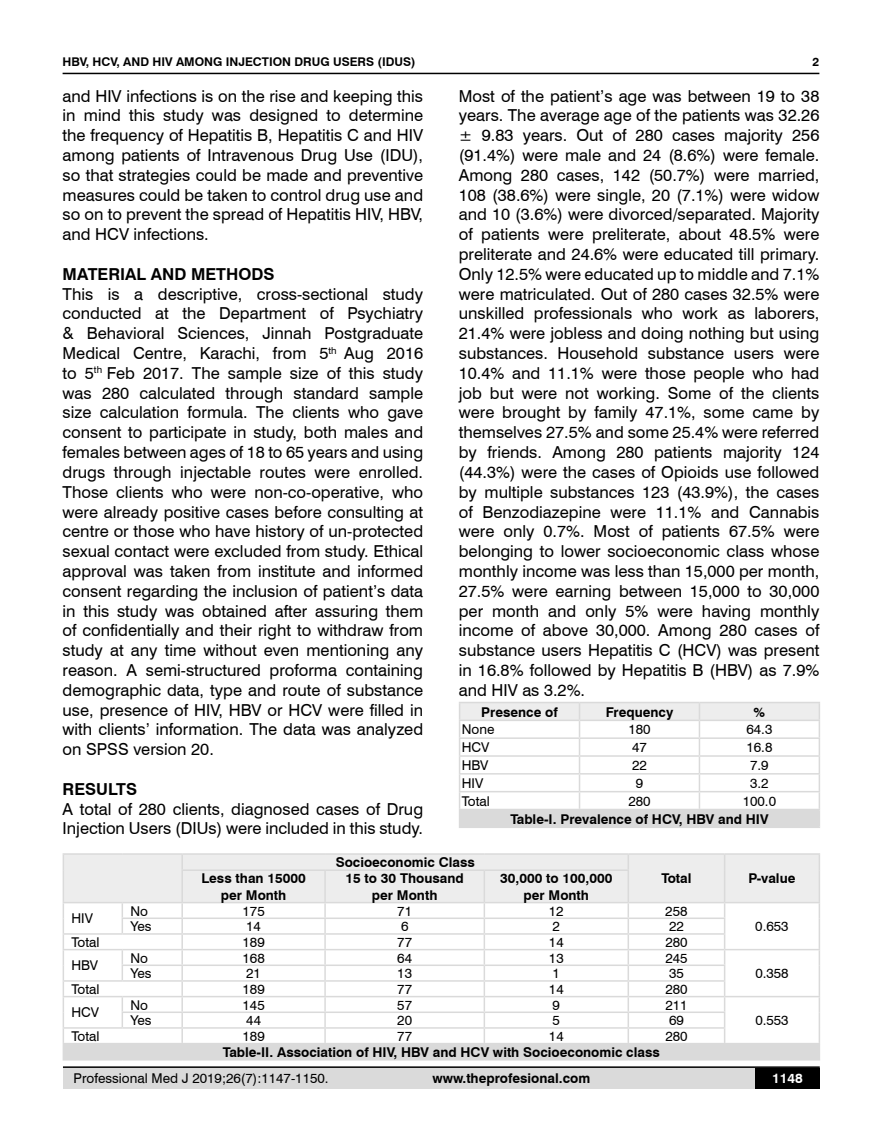
<style>
.page{position:relative;width:882px;height:1145px;background:#fff}
.page>*{position:absolute;margin:0;border:0;box-sizing:border-box;transform-origin:0 0}
.t1{font:16.5px/19.8px "Swiss 721 BT";color:#000;text-align:justify}
.t2{font:700 16.5px "Swiss 721 BT";color:#000}
.t3{font:700 13.5px/16.2px "Swiss 721 BT";color:#000;text-align:center}
.t4{font:13.5px "Swiss 721 BT";color:#000}
.t5{font:700 13.5px "Swiss 721 BT";color:#fff}
.t6{font:700 12px "Swiss 721 BT";color:#000}
</style>
<div class="page">
<div style="left:63px;top:1067px;width:756px;height:21px;background:#dadada"></div>
<hr style="left:63px;top:1066px;width:756px;height:2px;background:#000">
<hr style="left:63px;top:73px;width:756px;height:1px;background:#000">
<div style="left:754px;top:1068px;width:65px;height:20px;background:#000"></div>
<svg style="left:459px;top:702px;width:360px;height:124px"></svg>
<hr style="left:458px;top:826px;width:121px;height:2px;background:#dadada">
<hr style="left:579px;top:826px;width:120px;height:2px;background:#dadada">
<hr style="left:699px;top:826px;width:120px;height:2px;background:#dadada">
<hr style="left:63px;top:853px;width:59px;height:1px;background:#dadada">
<hr style="left:122px;top:853px;width:60px;height:1px;background:#dadada">
<hr style="left:182px;top:853px;width:143px;height:1px;background:#dadada">
<hr style="left:325px;top:853px;width:159px;height:1px;background:#dadada">
<hr style="left:484px;top:853px;width:144px;height:1px;background:#dadada">
<hr style="left:628px;top:853px;width:96px;height:1px;background:#dadada">
<hr style="left:724px;top:853px;width:95px;height:1px;background:#dadada">
<svg style="left:63px;top:854px;width:756px;height:205px"></svg>
<hr style="left:63px;top:1059px;width:59px;height:1px;background:#dadada">
<hr style="left:122px;top:1059px;width:60px;height:1px;background:#dadada">
<hr style="left:182px;top:1059px;width:143px;height:1px;background:#dadada">
<hr style="left:325px;top:1059px;width:159px;height:1px;background:#dadada">
<hr style="left:484px;top:1059px;width:144px;height:1px;background:#dadada">
<hr style="left:628px;top:1059px;width:96px;height:1px;background:#dadada">
<hr style="left:724px;top:1059px;width:95px;height:1px;background:#dadada">
<p class="t6" style="left:63px;top:53px;width:354px">HBV, HCV, AND HIV AMONG INJECTION DRUG USERS (IDUS)</p>
<p class="t6" style="left:812px;top:53px;width:8px">2</p>
<p class="t1" style="left:63px;top:85px;width:362px">and HIV infections is on the rise and keeping this in mind this study was designed to determine the frequency of Hepatitis B, Hepatitis C and HIV among patients of Intravenous Drug Use (IDU), so that strategies could be made and preventive measures could be taken to control drug use and so on to prevent the spread of Hepatitis HIV, HBV, and HCV infections.</p>
<p class="t2" style="left:63px;top:262px;width:213px">MATERIAL AND METHODS</p>
<p class="t1" style="left:63px;top:283px;width:362px">This is a descriptive, cross-sectional study conducted at the Department of Psychiatry &amp; Behavioral Sciences, Jinnah Postgraduate Medical Centre, Karachi, from 5<sup>th</sup> Aug 2016 to 5<sup>th</sup> Feb 2017. The sample size of this study was 280 calculated through standard sample size calculation formula. The clients who gave consent to participate in study, both males and females between ages of 18 to 65 years and using drugs through injectable routes were enrolled.<br>Those clients who were non-co-operative, who were already positive cases before consulting at centre or those who have history of un-protected sexual contact were excluded from study. Ethical approval was taken from institute and informed consent regarding the inclusion of patient’s data in this study was obtained after assuring them of confidentially and their right to withdraw from study at any time without even mentioning any reason. A semi-structured proforma containing demographic data, type and route of substance use, presence of HIV, HBV or HCV were filled in with clients’ information. The data was analyzed on SPSS version 20.</p>
<p class="t2" style="left:63px;top:777px;width:76px">RESULTS</p>
<p class="t1" style="left:63px;top:798px;width:362px">A total of 280 clients, diagnosed cases of Drug<br>Injection Users (DIUs) were included in this study.</p>
<p class="t1" style="left:458px;top:85px;width:362px">Most of the patient’s age was between 19 to 38 years. The average age of the patients was 32.26 ± 9.83 years. Out of 280 cases majority 256 (91.4%) were male and 24 (8.6%) were female.<br>Among 280 cases, 142 (50.7%) were married, 108 (38.6%) were single, 20 (7.1%) were widow and 10 (3.6%) were divorced/separated. Majority of patients were preliterate, about 48.5% were preliterate and 24.6% were educated till primary.<br>Only 12.5% were educated up to middle and 7.1% were matriculated. Out of 280 cases 32.5% were unskilled professionals who work as laborers, 21.4% were jobless and doing nothing but using substances. Household substance users were 10.4% and 11.1% were those people who had job but were not working. Some of the clients were brought by family 47.1%, some came by themselves 27.5% and some 25.4% were referred by friends. Among 280 patients majority 124 (44.3%) were the cases of Opioids use followed by multiple substances 123 (43.9%), the cases of Benzodiazepine were 11.1% and Cannabis were only 0.7%. Most of patients 67.5% were belonging to lower socioeconomic class whose monthly income was less than 15,000 per month, 27.5% were earning between 15,000 to 30,000 per month and only 5% were having monthly income of above 30,000. Among 280 cases of substance users Hepatitis C (HCV) was present in 16.8% followed by Hepatitis B (HBV) as 7.9% and HIV as 3.2%.</p>
<p class="t3" style="left:481px;top:703px;width:78px">Presence of</p>
<p class="t3" style="left:605px;top:703px;width:69px">Frequency</p>
<p class="t3" style="left:753px;top:703px;width:13px">%</p>
<p class="t4" style="left:461px;top:720px;width:34px">None</p>
<p class="t4" style="left:628px;top:720px;width:24px">180</p>
<p class="t4" style="left:746px;top:720px;width:27px">64.3</p>
<p class="t4" style="left:461px;top:738px;width:29px">HCV</p>
<p class="t4" style="left:631px;top:738px;width:16px">47</p>
<p class="t4" style="left:746px;top:738px;width:27px">16.8</p>
<p class="t4" style="left:461px;top:756px;width:28px">HBV</p>
<p class="t4" style="left:631px;top:756px;width:16px">22</p>
<p class="t4" style="left:749px;top:756px;width:20px">7.9</p>
<p class="t4" style="left:461px;top:774px;width:23px">HIV</p>
<p class="t4" style="left:635px;top:774px;width:9px">9</p>
<p class="t4" style="left:749px;top:774px;width:20px">3.2</p>
<p class="t4" style="left:461px;top:791px;width:30px">Total</p>
<p class="t4" style="left:628px;top:791px;width:24px">280</p>
<p class="t4" style="left:742px;top:791px;width:35px">100.0</p>
<p class="t3" style="left:510px;top:810px;width:259px">Table-I. Prevalence of HCV, HBV and HIV</p>
<p class="t3" style="left:335px;top:854px;width:141px">Socioeconomic Class</p>
<p class="t4" style="left:71px;top:909px;width:23px">HIV</p>
<p class="t3" style="left:201px;top:870px;width:106px">Less than 15000</p>
<p class="t3" style="left:661px;top:870px;width:32px">Total</p>
<p class="t3" style="left:748px;top:870px;width:48px">P-value</p>
<p class="t3" style="left:221px;top:886px;width:67px">per Month</p>
<p class="t3" style="left:345px;top:870px;width:120px">15 to 30 Thousand per Month</p>
<p class="t3" style="left:500px;top:870px;width:114px">30,000 to 100,000 per Month</p>
<p class="t4" style="left:130px;top:901px;width:19px">No</p>
<p class="t4" style="left:242px;top:901px;width:24px">175</p>
<p class="t4" style="left:397px;top:901px;width:16px">71</p>
<p class="t4" style="left:548px;top:901px;width:16px">12</p>
<p class="t4" style="left:665px;top:901px;width:24px">258</p>
<p class="t4" style="left:130px;top:917px;width:22px">Yes</p>
<p class="t4" style="left:246px;top:917px;width:16px">14</p>
<p class="t4" style="left:401px;top:917px;width:9px">6</p>
<p class="t4" style="left:552px;top:917px;width:9px">2</p>
<p class="t4" style="left:668px;top:917px;width:16px">22</p>
<p class="t4" style="left:755px;top:917px;width:35px">0.653</p>
<p class="t4" style="left:71px;top:932px;width:30px">Total</p>
<p class="t4" style="left:242px;top:932px;width:24px">189</p>
<p class="t4" style="left:397px;top:932px;width:16px">77</p>
<p class="t4" style="left:548px;top:932px;width:16px">14</p>
<p class="t4" style="left:665px;top:932px;width:24px">280</p>
<p class="t4" style="left:71px;top:956px;width:28px">HBV</p>
<p class="t4" style="left:130px;top:948px;width:19px">No</p>
<p class="t4" style="left:242px;top:948px;width:24px">168</p>
<p class="t4" style="left:397px;top:948px;width:16px">64</p>
<p class="t4" style="left:548px;top:948px;width:16px">13</p>
<p class="t4" style="left:665px;top:948px;width:24px">245</p>
<p class="t4" style="left:130px;top:964px;width:22px">Yes</p>
<p class="t4" style="left:246px;top:964px;width:16px">21</p>
<p class="t4" style="left:397px;top:964px;width:16px">13</p>
<p class="t4" style="left:552px;top:964px;width:9px">1</p>
<p class="t4" style="left:668px;top:964px;width:16px">35</p>
<p class="t4" style="left:755px;top:964px;width:35px">0.358</p>
<p class="t4" style="left:71px;top:979px;width:30px">Total</p>
<p class="t4" style="left:242px;top:979px;width:24px">189</p>
<p class="t4" style="left:397px;top:979px;width:16px">77</p>
<p class="t4" style="left:548px;top:979px;width:16px">14</p>
<p class="t4" style="left:665px;top:979px;width:24px">280</p>
<p class="t4" style="left:71px;top:1003px;width:29px">HCV</p>
<p class="t4" style="left:130px;top:995px;width:19px">No</p>
<p class="t4" style="left:242px;top:995px;width:24px">145</p>
<p class="t4" style="left:397px;top:995px;width:16px">57</p>
<p class="t4" style="left:552px;top:995px;width:9px">9</p>
<p class="t4" style="left:665px;top:995px;width:24px">211</p>
<p class="t4" style="left:130px;top:1011px;width:22px">Yes</p>
<p class="t4" style="left:246px;top:1011px;width:16px">44</p>
<p class="t4" style="left:397px;top:1011px;width:16px">20</p>
<p class="t4" style="left:552px;top:1011px;width:9px">5</p>
<p class="t4" style="left:668px;top:1011px;width:16px">69</p>
<p class="t4" style="left:755px;top:1011px;width:35px">0.553</p>
<p class="t4" style="left:71px;top:1026px;width:30px">Total</p>
<p class="t4" style="left:242px;top:1026px;width:24px">189</p>
<p class="t4" style="left:397px;top:1026px;width:16px">77</p>
<p class="t4" style="left:548px;top:1026px;width:16px">14</p>
<p class="t4" style="left:665px;top:1026px;width:24px">280</p>
<p class="t3" style="left:223px;top:1043px;width:438px">Table-II. Association of HIV, HBV and HCV with Socioeconomic class</p>
<p class="t4" style="left:74px;top:1069px;width:256px">Professional Med J 2019;26(7):1147-1150.</p>
<p class="t3" style="left:432px;top:1069px;width:159px">www.theprofesional.com</p>
<p class="t5" style="left:771px;top:1069px;width:32px">1148</p>
</div>
